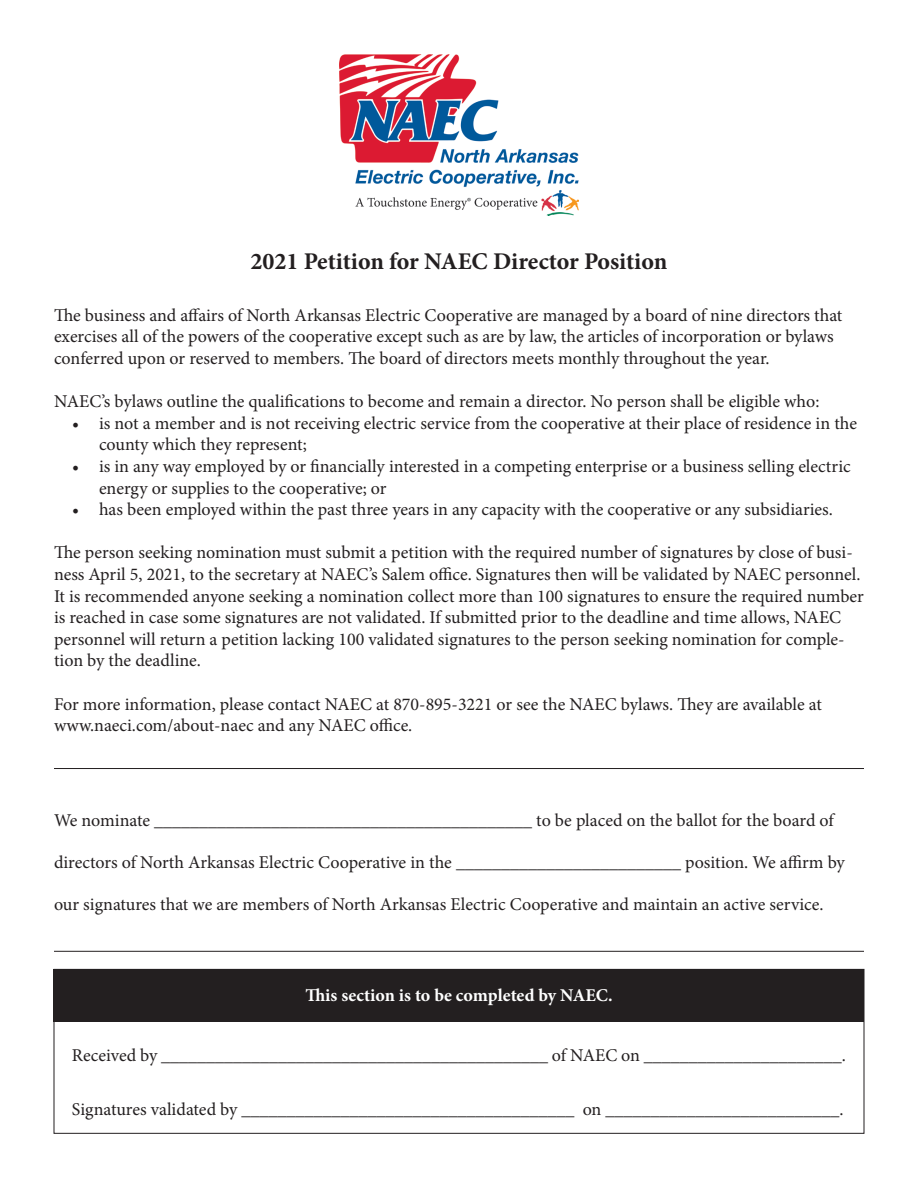
<style>
.page{position:relative;width:918px;height:1188px;background:#fff}
.page>*{position:absolute;margin:0;border:0;box-sizing:border-box;transform-origin:0 0}
.t1{font:700 24px "Minion Pro";letter-spacing:-.005em;color:#231f20}
.t2{font:18px/21.6px "Minion Pro";color:#231f20}
.t3{font:700 18px "Minion Pro";color:#fff}
</style>
<div class="page">
<img style="left:339px;top:54px;width:240px;height:161px">
<hr style="left:54px;top:951px;width:810px;height:1px;background:#231f20">
<hr style="left:54px;top:768px;width:810px;height:1px;background:#231f20">
<div style="left:54px;top:969px;width:810px;height:53px;background:#231f20"></div>
<h1 class="t1" style="left:251px;top:245px;width:418px">2021 Petition for NAEC Director Position</h1>
<p class="t2" style="left:54px;top:304px;width:790px">The business and affairs of North Arkansas Electric Cooperative are managed by a board of nine directors that exercises all of the powers of the cooperative except such as are by law, the articles of incorporation or bylaws conferred upon or reserved to members. The board of directors meets monthly throughout the year.</p>
<p class="t2" style="left:54px;top:391px;width:767px">NAEC’s bylaws outline the qualifications to become and remain a director. No person shall be eligible who:</p>
<p class="t2" style="left:99px;top:412px;width:760px;text-indent:-27px">• is not a member and is not receiving electric service from the cooperative at their place of residence in the county which they represent;</p>
<p class="t2" style="left:99px;top:456px;width:753px;text-indent:-27px">• is in any way employed by or financially interested in a competing enterprise or a business selling electric energy or supplies to the cooperative; or</p>
<p class="t2" style="left:72px;top:499px;width:763px">• has been employed within the past three years in any capacity with the cooperative or any subsidiaries.</p>
<p class="t2" style="left:54px;top:542px;width:811px">The person seeking nomination must submit a petition with the required number of signatures by close of busi&shy;ness April 5, 2021, to the secretary at NAEC’s Salem office. Signatures then will be validated by NAEC personnel.<br>It is recommended anyone seeking a nomination collect more than 100 signatures to ensure the required number is reached in case some signatures are not validated. If submitted prior to the deadline and time allows, NAEC personnel will return a petition lacking 100 validated signatures to the person seeking nomination for comple&shy;tion by the deadline.</p>
<p class="t2" style="left:54px;top:693px;width:769px">For more information, please contact NAEC at 870-895-3221 or see the NAEC bylaws. They are available at www.naeci.com/about-naec and any NAEC office.</p>
<p class="t2" style="left:54px;top:810px;width:781px">We nominate __________________________________________ to be placed on the ballot for the board of</p>
<p class="t2" style="left:54px;top:852px;width:792px">directors of North Arkansas Electric Cooperative in the _________________________ position. We affirm by</p>
<p class="t2" style="left:54px;top:894px;width:771px">our signatures that we are members of North Arkansas Electric Cooperative and maintain an active service.</p>
<p class="t3" style="left:305px;top:982px;width:309px">This section is to be completed by NAEC.</p>
<p class="t2" style="left:72px;top:1044px;width:776px">Received by ___________________________________________ of NAEC on ______________________.</p>
<p class="t2" style="left:72px;top:1098px;width:773px">Signatures validated by _____________________________________ on __________________________.</p>
</div>
